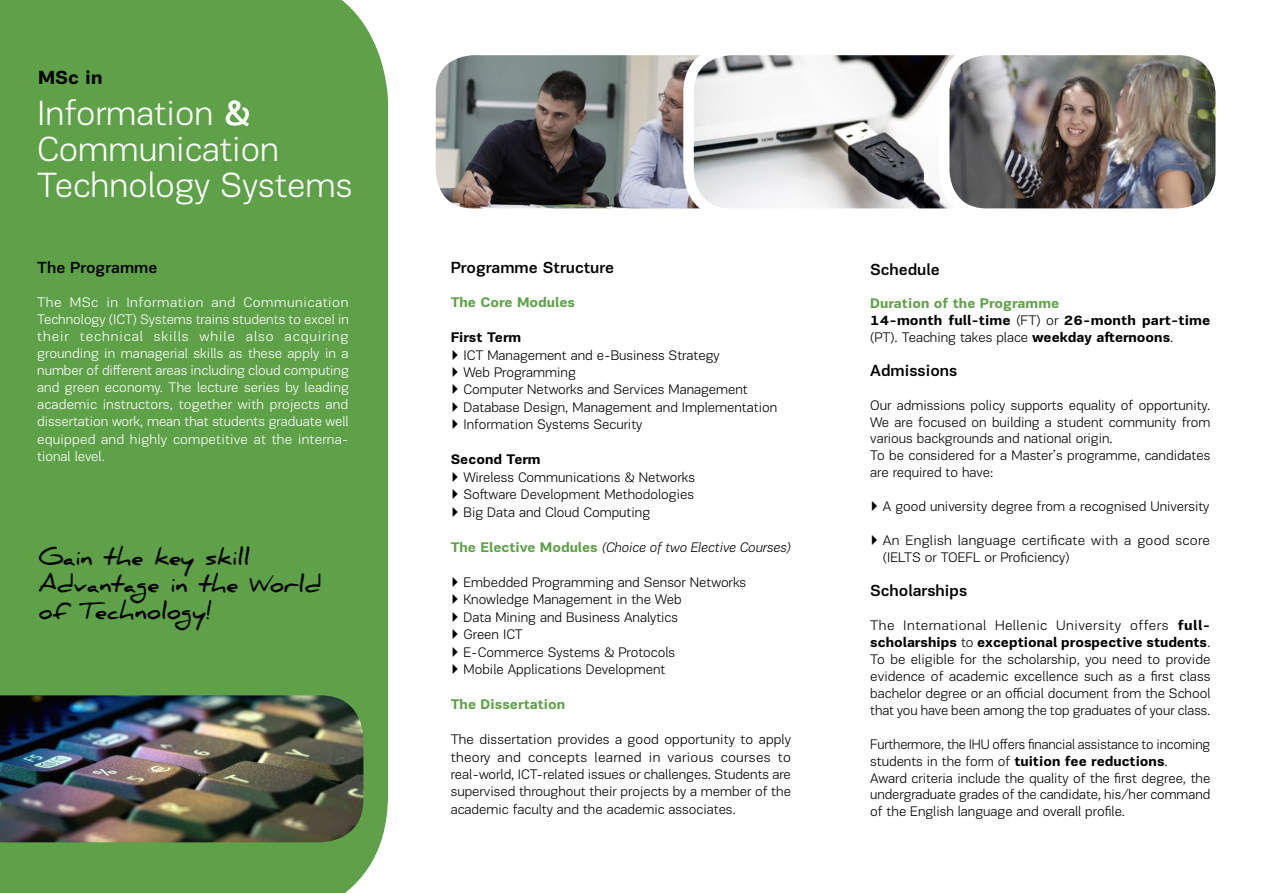
<style>
.page{position:relative;width:1263px;height:893px;background:#fff}
.page>*{position:absolute;margin:0;border:0;box-sizing:border-box;transform-origin:0 0}
.t1{font:300 36px/36px "PF Encore Sans Pro";color:#fff}
.t2{font:700 22.5px/27px "Daniel";color:#000}
.t3{font:700 19.5px "PF Encore Sans Pro";color:#000}
.t4{font:500 16.5px "PF Encore Sans Pro";color:#000}
.t5{font:300 14.25px/17.4px "PF Encore Sans Pro";color:#000}
.t6{font:300 14.25px/17.1px "PF Encore Sans Pro";letter-spacing:.015em;color:#fff;text-align:justify}
.t7{font:700 14.25px/17px "PF Encore Sans Pro";letter-spacing:.005em;color:#000}
.t8{font:italic 300 14.25px "PF Encore Sans Pro";color:#000}
.t9{font:700 14.25px "PF Encore Sans Pro";color:#5ea148}
.s1{font-weight:500}
.s2{font-weight:700}
.s3{font-weight:400}
.s4{font-weight:700;font-style:normal;color:#5ea148}
.s5{color:#5ea148}
.s6{font-weight:300}
</style>
<div class="page">
<div style="left:0;top:0;width:388px;height:893px;background:#5ea148"></div>
<img style="left:0;top:695px;width:363px;height:147px">
<img style="left:436px;top:56px;width:252px;height:152px">
<div style="left:425px;top:45px;width:466px;height:174px;border:10px solid #fff;border-radius:43px"></div>
<img style="left:688px;top:50px;width:256px;height:164px">
<div style="left:683px;top:45px;width:434px;height:174px;border:10px solid #fff;border-radius:43px"></div>
<img style="left:944px;top:50px;width:271px;height:164px">
<div style="left:939px;top:45px;width:287px;height:174px;border:10px solid #fff;border-radius:43px"></div>
<h3 class="t3" style="left:38px;top:65px;width:66px">MSc in</h3>
<h1 class="t1" style="left:37px;top:95px;width:317px">Information <span class="s1">&amp;<br></span>Communication<br>Technology Systems</h1>
<p class="t4" style="left:37px;top:257px;width:122px">The Programme</p>
<p class="t6" style="left:37px;top:293px;width:313px">The MSc in Information and Communication Technology (ICT) Systems trains students to excel in their technical skills while also acquiring grounding in managerial skills as these apply in a number of different areas including cloud computing and green economy. The lecture series by leading academic instructors, together with projects and dissertation work, mean that students graduate well equipped and highly competitive at the interna&shy;tional level.</p>
<h2 class="t2" style="left:39px;top:544px;width:284px">Gain the key skill<br>Advantage in the World of Technology!</h2>
<p class="t4" style="left:451px;top:257px;width:165px">Programme Structure</p>
<p class="t9" style="left:451px;top:293px;width:126px">The Core Modules</p>
<p class="t5" style="left:451px;top:329px;width:328px"><span class="s2">First Term<br></span><span class="s3">▶</span> ICT Management and e-Business Strategy<br><span class="s3">▶</span> Web Programming<br><span class="s3">▶</span> Computer Networks and Services Management<br><span class="s3">▶</span> Database Design, Management and Implementation <span class="s3">▶</span> Information Systems Security</p>
<p class="t5" style="left:451px;top:451px;width:246px"><span class="s2">Second Term<br></span><span class="s3">▶</span> Wireless Communications &amp; Networks <span class="s3">▶</span> Software Development Methodologies <span class="s3">▶</span> Big Data and Cloud Computing</p>
<p class="t8" style="left:451px;top:539px;width:342px"><span class="s4">The Elective Modules</span> (Choice of two Elective Courses)</p>
<p class="t5" style="left:451px;top:573px;width:297px"><span class="s3">▶</span> Embedded Programming and Sensor Networks <span class="s3">▶</span> Knowledge Management in the Web<br><span class="s3">▶</span> Data Mining and Business Analytics<br><span class="s3">▶</span> Green ICT<br><span class="s3">▶</span> E-Commerce Systems &amp; Protocols<br><span class="s3">▶</span> Mobile Applications Development</p>
<p class="t9" style="left:451px;top:695px;width:116px">The Dissertation</p>
<p class="t5" style="left:451px;top:731px;width:342px;text-align:justify">The dissertation provides a good opportunity to apply theory and concepts learned in various courses to real-world, ICT-related issues or challenges. Students are supervised throughout their projects by a member of the academic faculty and the academic associates.</p>
<p class="t4" style="left:870px;top:259px;width:71px">Schedule</p>
<p class="t7" style="left:870px;top:295px;width:342px"><span class="s5">Duration of the Programme<br></span>14-month full-time <span class="s6">(FT) or</span> 26-month part-time <span class="s6">(PT). Teaching takes place</span> weekday afternoons<span class="s6">.</span></p>
<p class="t4" style="left:870px;top:360px;width:89px">Admissions</p>
<p class="t5" style="left:870px;top:396px;width:342px;line-height:17px">Our admissions policy supports equality of opportunity.<br>We are focused on building a student community from various backgrounds and national origin.<br>To be considered for a Master’s programme, candidates are required to have:</p>
<p class="t5" style="left:870px;top:498px;width:341px"><span class="s3">▶</span> A good university degree from a recognised University</p>
<p class="t5" style="left:883px;top:532px;width:329px;line-height:17px;text-indent:-13px"><span class="s3">▶</span> An English language certificate with a good score (IELTS or TOEFL or Proficiency)</p>
<p class="t4" style="left:870px;top:580px;width:99px">Scholarships</p>
<p class="t5" style="left:870px;top:617px;width:342px;line-height:17px;text-align:justify">The International Hellenic University offers <span class="s2">full&shy;scholarships</span> to <span class="s2">exceptional prospective students</span>.<br>To be eligible for the scholarship, you need to provide evidence of academic excellence such as a first class bachelor degree or an official document from the School that you have been among the top graduates of your class.</p>
<p class="t5" style="left:870px;top:735px;width:342px;line-height:17px">Furthermore, the IHU offers financial assistance to incoming students in the form of <span class="s2">tuition fee reductions</span>.<br>Award criteria include the quality of the first degree, the undergraduate grades of the candidate, his/her command of the English language and overall profile.</p>
</div>
